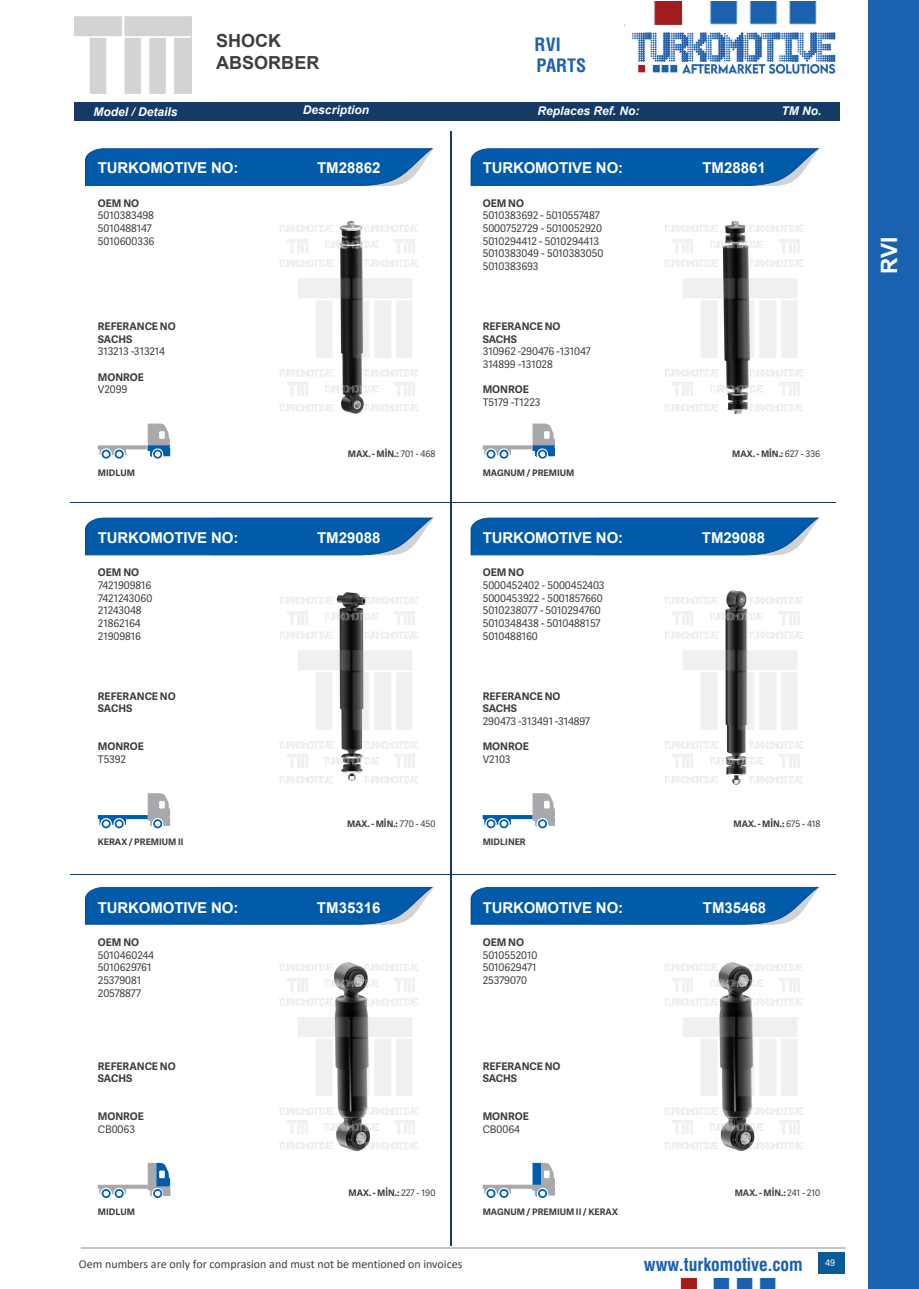
<style>
.page{position:relative;width:919px;height:1289px;background:#fff}
.page>*{position:absolute;margin:0;border:0;box-sizing:border-box;transform-origin:0 0}
.t1{font:700 22.5px "Arial";color:#fff}
.t2{font:700 18px "Swis 721 Cn BT";color:#1a61af}
.t3{font:700 18px/21.6px "Arial";color:#3e3e3f}
.t4{font:18px/20.9px "Helvetica Cond Bold Tr";color:#1a61af}
.t5{font:700 15px "Arial";letter-spacing:-.01em;color:#fff}
.t6{font:12px "Calibri";color:#3e3e3f}
.t7{font:italic 700 12px "Arial";color:#fff}
.t8{font:10.5px/12.6px "Adelle Sans";color:#3e3e3f}
.t9{font:700 10.5px "Adelle Sans";color:#3e3e3f}
.t10{font:700 9px "Adelle Sans";color:#3e3e3f}
.t11{font:9px "Adelle Sans";color:#fff}
.s1{font-weight:400}
</style>
<div class="page">
<svg style="left:85px;top:148px;width:349px;height:38px;background:#1364ae"></svg>
<svg style="left:470px;top:148px;width:350px;height:38px;background:#1465ae"></svg>
<svg style="left:85px;top:517px;width:349px;height:38px;background:#1566af"></svg>
<svg style="left:470px;top:517px;width:350px;height:38px;background:#1666af"></svg>
<svg style="left:85px;top:886px;width:349px;height:39px;background:#1968b0"></svg>
<svg style="left:470px;top:886px;width:350px;height:39px;background:#1a69b0"></svg>
<svg style="left:98px;top:423px;width:72px;height:35px"></svg>
<svg style="left:482px;top:423px;width:73px;height:35px"></svg>
<svg style="left:98px;top:793px;width:72px;height:35px"></svg>
<svg style="left:482px;top:793px;width:73px;height:35px"></svg>
<svg style="left:98px;top:1162px;width:72px;height:35px"></svg>
<svg style="left:482px;top:1162px;width:73px;height:35px"></svg>
<div style="left:74px;top:102px;width:766px;height:19px;background:#143a65"></div>
<img style="left:632px;top:32px;width:204px;height:42px">
<img style="left:74px;top:17px;width:118px;height:77px">
<img style="left:624px;top:1px;width:192px;height:25px">
<div style="left:817px;top:1252px;width:27px;height:21px;background:#0b5a98"></div>
<hr style="left:81px;top:1247px;width:764px;height:1px;background:#b3b6b6">
<img style="left:680px;top:1278px;width:95px;height:10px">
<div style="left:868px;top:0;width:50px;height:1288px;background:#1a61af"></div>
<hr style="left:70px;top:502px;width:765px;height:1px;background:#143a65">
<hr style="left:70px;top:874px;width:765px;height:1px;background:#143a65">
<hr style="left:450px;top:131px;width:1px;height:1115px;background:#143a65">
<img style="left:664px;top:221px;width:139px;height:193px">
<img style="left:279px;top:221px;width:139px;height:193px">
<img style="left:664px;top:590px;width:139px;height:195px">
<img style="left:279px;top:592px;width:139px;height:191px">
<img style="left:664px;top:962px;width:139px;height:189px">
<img style="left:279px;top:962px;width:139px;height:189px">
<h2 class="t3" style="left:216px;top:30px;width:104px">SHOCK<br>ABSORBER</h2>
<h2 class="t4" style="left:534px;top:34px;width:53px">RVI<br>PARTS</h2>
<p class="t7" style="left:93px;top:104px;width:85px">Model / Details</p>
<p class="t7" style="left:303px;top:102px;width:68px">Description</p>
<p class="t7" style="left:537px;top:103px;width:104px">Replaces Ref. No:</p>
<p class="t7" style="left:781px;top:103px;width:41px">TM No.</p>
<p class="t5" style="left:98px;top:158px;width:142px">TURKOMOTIVE NO:</p>
<p class="t5" style="left:702px;top:158px;width:65px">TM28861</p>
<p class="t5" style="left:482px;top:158px;width:142px">TURKOMOTIVE NO:</p>
<p class="t5" style="left:317px;top:158px;width:65px">TM28862</p>
<p class="t9" style="left:98px;top:195px;width:43px">OEM NO</p>
<p class="t8" style="left:98px;top:209px;width:58px">5010383498</p>
<p class="t8" style="left:98px;top:222px;width:55px">5010488147</p>
<p class="t8" style="left:98px;top:234px;width:58px">5010600336</p>
<p class="t9" style="left:98px;top:319px;width:79px">REFERANCE NO</p>
<p class="t9" style="left:98px;top:331px;width:36px">SACHS</p>
<p class="t8" style="left:98px;top:345px;width:69px">313213 -313214</p>
<p class="t9" style="left:98px;top:369px;width:48px">MONROE</p>
<p class="t8" style="left:98px;top:383px;width:31px">V2099</p>
<p class="t10" style="left:98px;top:466px;width:39px">MIDLUM</p>
<p class="t10" style="left:348px;top:447px;width:89px">MAX. - MİN.: <span class="s1">701 - 468</span></p>
<p class="t9" style="left:482px;top:195px;width:43px">OEM NO</p>
<p class="t8" style="left:482px;top:209px;width:122px">5010383692 - 5010557487<br>5000752729 - 5010052920<br>5010294412 - 5010294413<br>5010383049 - 5010383050<br>5010383693</p>
<p class="t9" style="left:482px;top:319px;width:79px">REFERANCE NO</p>
<p class="t9" style="left:482px;top:331px;width:36px">SACHS</p>
<p class="t8" style="left:482px;top:345px;width:110px">310962 -290476 -131047</p>
<p class="t8" style="left:482px;top:357px;width:72px">314899 -131028</p>
<p class="t9" style="left:482px;top:382px;width:48px">MONROE</p>
<p class="t8" style="left:482px;top:395px;width:59px">T5179 -T1223</p>
<p class="t10" style="left:482px;top:466px;width:93px">MAGNUM / PREMIUM</p>
<p class="t10" style="left:732px;top:447px;width:89px">MAX. - MİN.: <span class="s1">627 - 336</span></p>
<p class="t5" style="left:98px;top:527px;width:142px">TURKOMOTIVE NO:</p>
<p class="t5" style="left:701px;top:527px;width:65px">TM29088</p>
<p class="t5" style="left:482px;top:527px;width:142px">TURKOMOTIVE NO:</p>
<p class="t5" style="left:317px;top:527px;width:65px">TM29088</p>
<p class="t9" style="left:98px;top:565px;width:43px">OEM NO</p>
<p class="t8" style="left:98px;top:578px;width:55px">7421909816</p>
<p class="t8" style="left:98px;top:591px;width:56px">7421243060</p>
<p class="t8" style="left:98px;top:604px;width:45px">21243048</p>
<p class="t8" style="left:98px;top:616px;width:44px">21862164</p>
<p class="t8" style="left:98px;top:629px;width:45px">21909816</p>
<p class="t9" style="left:98px;top:688px;width:79px">REFERANCE NO</p>
<p class="t9" style="left:98px;top:701px;width:36px">SACHS</p>
<p class="t9" style="left:98px;top:738px;width:48px">MONROE</p>
<p class="t8" style="left:98px;top:752px;width:30px">T5392</p>
<p class="t10" style="left:98px;top:835px;width:87px">KERAX / PREMIUM II</p>
<p class="t10" style="left:347px;top:817px;width:90px">MAX. - MİN.: <span class="s1">770 - 450</span></p>
<p class="t9" style="left:482px;top:565px;width:43px">OEM NO</p>
<p class="t8" style="left:482px;top:578px;width:123px">5000452402 - 5000452403<br>5000453922 - 5001857660<br>5010238077 - 5010294760<br>5010348438 - 5010488157<br>5010488160</p>
<p class="t9" style="left:482px;top:688px;width:79px">REFERANCE NO</p>
<p class="t9" style="left:482px;top:701px;width:36px">SACHS</p>
<p class="t8" style="left:482px;top:714px;width:109px">290473 -313491 -314897</p>
<p class="t9" style="left:482px;top:738px;width:48px">MONROE</p>
<p class="t8" style="left:482px;top:752px;width:29px">V2103</p>
<p class="t10" style="left:482px;top:835px;width:45px">MIDLINER</p>
<p class="t10" style="left:733px;top:817px;width:88px">MAX. - MİN.: <span class="s1">675 - 418</span></p>
<p class="t5" style="left:98px;top:897px;width:142px">TURKOMOTIVE NO:</p>
<p class="t5" style="left:702px;top:897px;width:65px">TM35468</p>
<p class="t5" style="left:482px;top:897px;width:142px">TURKOMOTIVE NO:</p>
<p class="t5" style="left:317px;top:897px;width:65px">TM35316</p>
<p class="t9" style="left:98px;top:934px;width:43px">OEM NO</p>
<p class="t8" style="left:98px;top:948px;width:58px">5010460244</p>
<p class="t8" style="left:98px;top:961px;width:55px">5010629761</p>
<p class="t8" style="left:98px;top:973px;width:45px">25379081</p>
<p class="t8" style="left:98px;top:986px;width:45px">20578877</p>
<p class="t9" style="left:98px;top:1058px;width:79px">REFERANCE NO</p>
<p class="t9" style="left:98px;top:1070px;width:36px">SACHS</p>
<p class="t9" style="left:98px;top:1108px;width:48px">MONROE</p>
<p class="t8" style="left:98px;top:1122px;width:39px">CB0063</p>
<p class="t10" style="left:98px;top:1205px;width:39px">MIDLUM</p>
<p class="t10" style="left:348px;top:1186px;width:88px">MAX. - MİN.: <span class="s1">227 - 190</span></p>
<p class="t9" style="left:482px;top:934px;width:43px">OEM NO</p>
<p class="t8" style="left:482px;top:948px;width:56px">5010552010</p>
<p class="t8" style="left:482px;top:961px;width:55px">5010629471</p>
<p class="t8" style="left:482px;top:973px;width:46px">25379070</p>
<p class="t9" style="left:482px;top:1058px;width:79px">REFERANCE NO</p>
<p class="t9" style="left:482px;top:1070px;width:36px">SACHS</p>
<p class="t9" style="left:482px;top:1108px;width:48px">MONROE</p>
<p class="t8" style="left:482px;top:1122px;width:39px">CB0064</p>
<p class="t10" style="left:482px;top:1205px;width:137px">MAGNUM / PREMIUM II / KERAX</p>
<p class="t10" style="left:734px;top:1186px;width:87px">MAX. - MİN.: <span class="s1">241 - 210</span></p>
<p class="t6" style="left:79px;top:1255px;width:385px">Oem numbers are only for comprasion and must not be mentioned on invoices</p>
<h2 class="t2" style="left:644px;top:1253px;width:160px">www.turkomotive.com</h2>
<p class="t11" style="left:825px;top:1256px;width:12px">49</p>
<h1 class="t1" style="left:873px;top:274px;width:39px;rotate:-90deg">RVI</h1>
</div>
